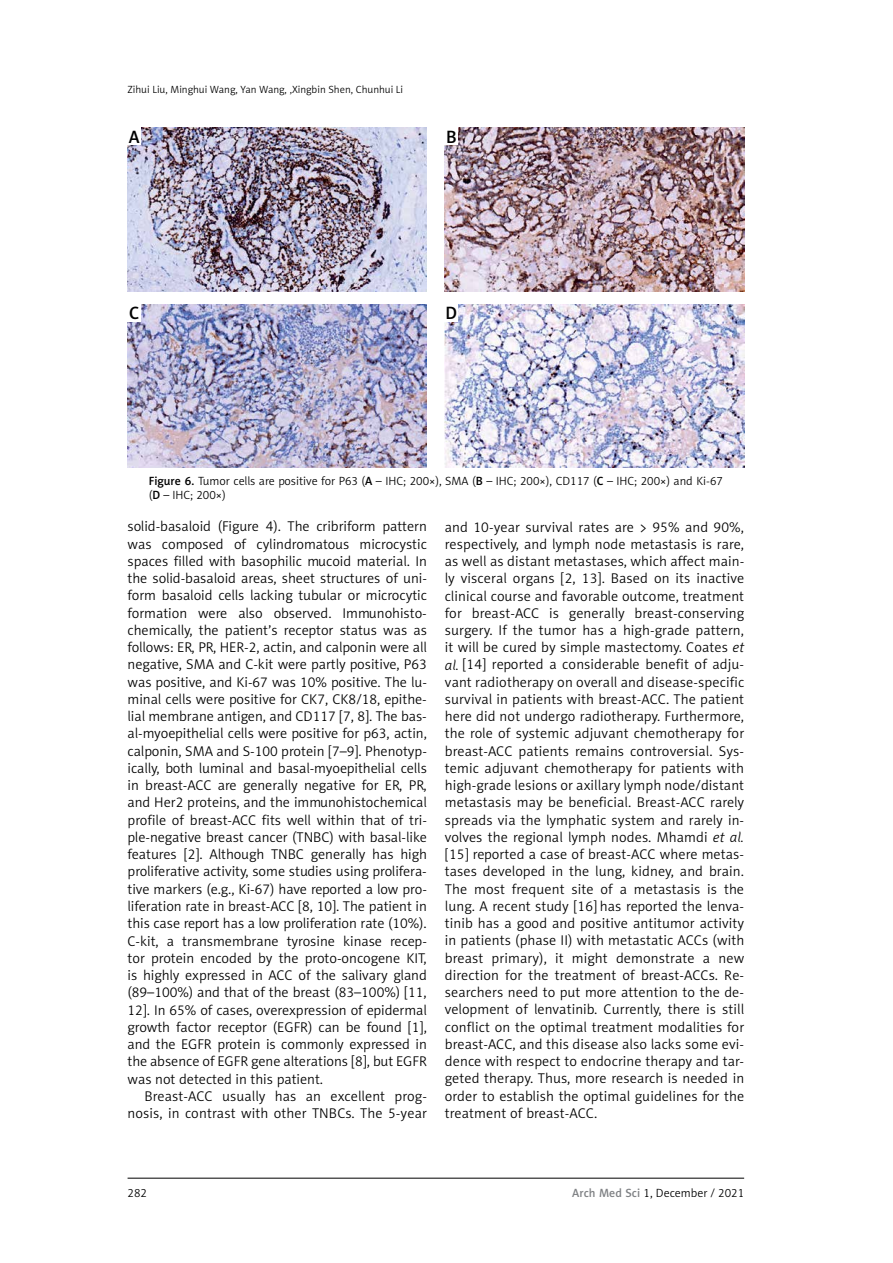
<style>
.page{position:relative;width:893px;height:1263px;background:#fff}
.page>*{position:absolute;margin:0;border:0;box-sizing:border-box;transform-origin:0 0}
.t1{font:18px "Naomi Sans EFN Medium";color:#000}
.t2{font:14.25px/17.2px "Naomi Sans EFN Light";letter-spacing:.01em;color:#000;text-align:justify}
.t3{font:12px/14.4px "Naomi Sans EFN Light";color:#000}
.t4{font:10.5px "Naomi Sans EFN Light";color:#000}
.s1{font-family:"Naomi Sans EFN Medium"}
.s2{font-style:italic}
.s3{font-family:"Naomi Sans EFN Medium";color:#808285}
</style>
<div class="page">
<hr style="left:128px;top:1178px;width:616px;height:1px;background:#000">
<img style="left:128px;top:128px;width:299px;height:163px">
<img style="left:128px;top:304px;width:299px;height:164px">
<img style="left:445px;top:128px;width:299px;height:163px">
<img style="left:445px;top:304px;width:299px;height:163px">
<div style="left:128px;top:128px;width:13px;height:17px;background:#fff"></div>
<div style="left:128px;top:304px;width:13px;height:17px;background:#fff"></div>
<div style="left:445px;top:128px;width:13px;height:17px;background:#fff"></div>
<div style="left:445px;top:304px;width:13px;height:17px;background:#fff"></div>
<p class="t4" style="left:128px;top:83px;width:277px">Zihui Liu, Minghui Wang, Yan Wang, ,Xingbin Shen, Chunhui Li</p>
<p class="t1" style="left:129px;top:126px;width:12px">A</p>
<p class="t1" style="left:446px;top:126px;width:12px">B</p>
<p class="t1" style="left:129px;top:302px;width:12px">C</p>
<p class="t1" style="left:446px;top:302px;width:13px">D</p>
<p class="t3" style="left:149px;top:474px;width:576px"><span class="s1">Figure 6.</span> Tumor cells are positive for P63 (<span class="s1">A</span> – IHC; 200×), SMA (<span class="s1">B</span> – IHC; 200×), CD117 (<span class="s1">C</span> – IHC; 200×) and Ki-67 (<span class="s1">D</span> – IHC; 200×)</p>
<p class="t2" style="left:128px;top:518px;width:301px">solid-basaloid (Figure 4). The cribriform pattern was composed of cylindromatous microcystic spaces filled with basophilic mucoid material. In the solid-basaloid areas, sheet structures of uni&shy;form basaloid cells lacking tubular or microcytic formation were also observed. Immunohisto&shy;chemically, the patient’s receptor status was as follows: ER, PR, HER-2, actin, and calponin were all negative, SMA and C-kit were partly positive, P63 was positive, and Ki-67 was 10% positive. The lu&shy;minal cells were positive for CK7, CK8/18, epithe&shy;lial membrane antigen, and CD117 [7, 8]. The bas&shy;al-myoepithelial cells were positive for p63, actin, calponin, SMA and S-100 protein [7–9]. Phenotyp&shy;ically, both luminal and basal-myoepithelial cells in breast-ACC are generally negative for ER, PR, and Her2 proteins, and the immunohistochemical profile of breast-ACC fits well within that of tri&shy;ple-negative breast cancer (TNBC) with basal-like features [2]. Although TNBC generally has high proliferative activity, some studies using prolifera&shy;tive markers (e.g., Ki-67) have reported a low pro&shy;liferation rate in breast-ACC [8, 10]. The patient in this case report has a low proliferation rate (10%).<br>C-kit, a transmembrane tyrosine kinase recep&shy;tor protein encoded by the proto-oncogene KIT, is highly expressed in ACC of the salivary gland (89–100%) and that of the breast (83–100%) [11, 12]. In 65% of cases, overexpression of epidermal growth factor receptor (EGFR) can be found [1], and the EGFR protein is commonly expressed in the absence of EGFR gene alterations [8], but EGFR was not detected in this patient.</p>
<p class="t2" style="left:128px;top:1087px;width:301px;text-align:right">Breast-ACC usually has an excellent prog&shy;nosis, in contrast with other TNBCs. The 5-year</p>
<p class="t2" style="left:445px;top:518px;width:301px">and 10-year survival rates are &gt; 95% and 90%, respectively, and lymph node metastasis is rare, as well as distant metastases, which affect main&shy;ly visceral organs [2, 13]. Based on its inactive clinical course and favorable outcome, treatment for breast-ACC is generally breast-conserving surgery. If the tumor has a high-grade pattern, it will be cured by simple mastectomy. Coates <span class="s2">et al.</span> [14] reported a considerable benefit of adju&shy;vant radiotherapy on overall and disease-specific survival in patients with breast-ACC. The patient here did not undergo radiotherapy. Furthermore, the role of systemic adjuvant chemotherapy for breast-ACC patients remains controversial. Sys&shy;temic adjuvant chemotherapy for patients with high-grade lesions or axillary lymph node/distant metastasis may be beneficial. Breast-ACC rarely spreads via the lymphatic system and rarely in&shy;volves the regional lymph nodes. Mhamdi <span class="s2">et al. </span>[15] reported a case of breast-ACC where metas&shy;tases developed in the lung, kidney, and brain.<br>The most frequent site of a metastasis is the lung. A recent study [16] has reported the lenva&shy;tinib has a good and positive antitumor activity in patients (phase II) with metastatic ACCs (with breast primary), it might demonstrate a new direction for the treatment of breast-ACCs. Re&shy;searchers need to put more attention to the de&shy;velopment of lenvatinib. Currently, there is still conflict on the optimal treatment modalities for breast-ACC, and this disease also lacks some evi&shy;dence with respect to endocrine therapy and tar&shy;geted therapy. Thus, more research is needed in order to establish the optimal guidelines for the treatment of breast-ACC.</p>
<p class="t3" style="left:128px;top:1186px;width:21px">282</p>
<p class="t3" style="left:572px;top:1186px;width:173px"><span class="s3">Arch Med Sci</span> 1, December / 2021</p>
</div>
